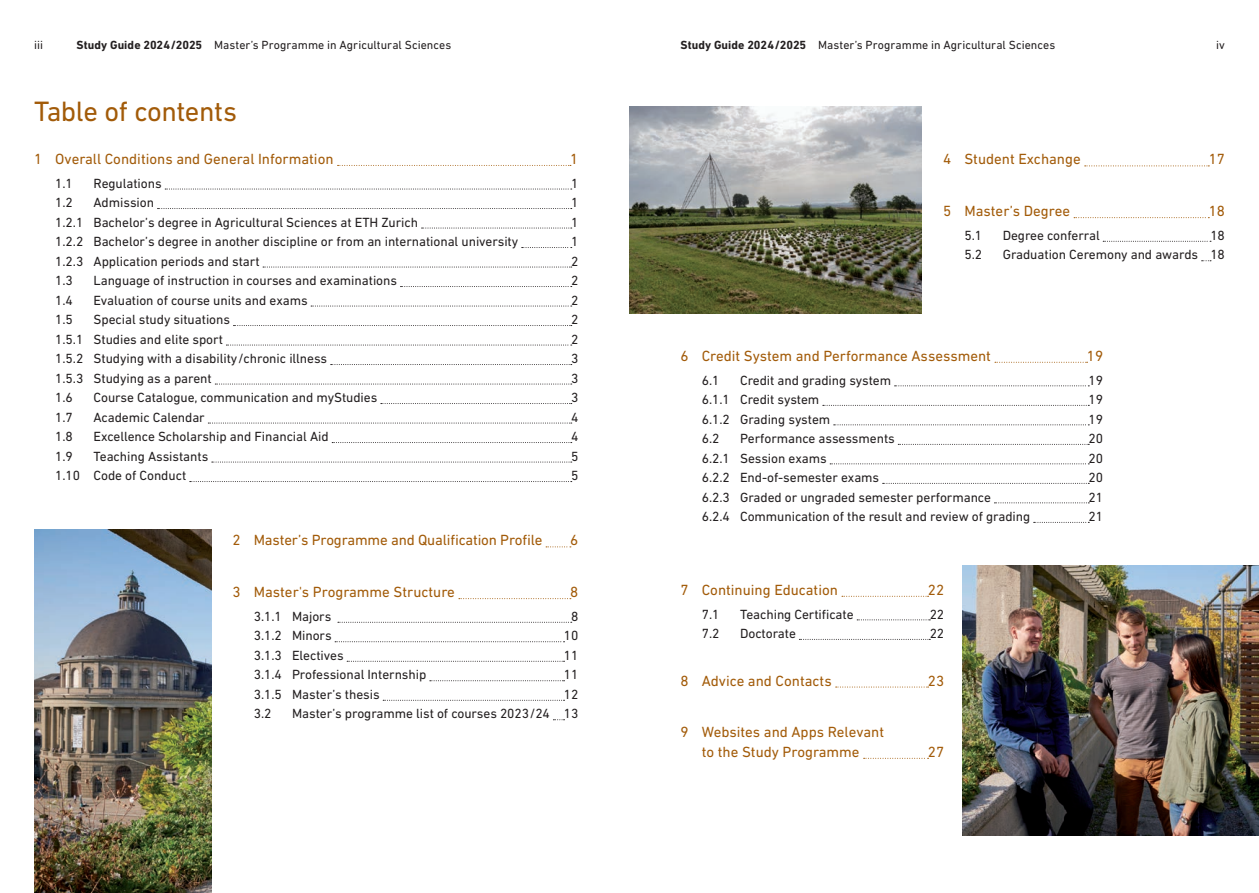
<style>
.page{position:relative;width:1259px;height:893px;background:#fff}
.page>*{position:absolute;margin:0;border:0;box-sizing:border-box;transform-origin:0 0}
.Titel_A5__DIN_Next_Regular_22_26_4pt__12{font:28.5px "DIN Next LT Pro";letter-spacing:-.02em;color:#a25b09}
.t1{font:15px/19.5px "DIN Next LT Pro";color:#a25b09;text-align:center}
.t2{font:13.5px "DIN Next LT Pro";letter-spacing:-.005em;color:#231f20}
.Infotext_S__DIN_Next_Regular_8_10pt{font:12px "DIN Next LT Pro";letter-spacing:.005em;color:#231f20}
.s1{font-weight:700}
</style>
<div class="page">
<img style="left:629px;top:106px;width:293px;height:207px">
<img style="left:962px;top:565px;width:297px;height:271px">
<img style="left:34px;top:529px;width:177px;height:364px">
<svg style="left:337px;top:165px;width:234px;height:1px"></svg>
<svg style="left:165px;top:189px;width:407px;height:1px"></svg>
<svg style="left:157px;top:208px;width:415px;height:1px"></svg>
<svg style="left:421px;top:228px;width:151px;height:1px"></svg>
<svg style="left:522px;top:247px;width:50px;height:1px"></svg>
<svg style="left:263px;top:267px;width:309px;height:1px"></svg>
<svg style="left:400px;top:286px;width:172px;height:1px"></svg>
<svg style="left:311px;top:306px;width:261px;height:1px"></svg>
<svg style="left:233px;top:325px;width:339px;height:1px"></svg>
<svg style="left:226px;top:345px;width:346px;height:1px"></svg>
<svg style="left:331px;top:364px;width:241px;height:1px"></svg>
<svg style="left:215px;top:384px;width:357px;height:1px"></svg>
<svg style="left:381px;top:403px;width:191px;height:1px"></svg>
<svg style="left:208px;top:423px;width:364px;height:1px"></svg>
<svg style="left:332px;top:442px;width:240px;height:1px"></svg>
<svg style="left:212px;top:462px;width:360px;height:1px"></svg>
<svg style="left:190px;top:481px;width:382px;height:1px"></svg>
<svg style="left:1084px;top:166px;width:125px;height:1px"></svg>
<svg style="left:1074px;top:217px;width:135px;height:1px"></svg>
<svg style="left:1103px;top:241px;width:108px;height:1px"></svg>
<svg style="left:546px;top:546px;width:25px;height:1px"></svg>
<svg style="left:459px;top:598px;width:112px;height:1px"></svg>
<svg style="left:338px;top:622px;width:234px;height:1px"></svg>
<svg style="left:335px;top:641px;width:229px;height:1px"></svg>
<svg style="left:347px;top:661px;width:217px;height:1px"></svg>
<svg style="left:430px;top:680px;width:134px;height:1px"></svg>
<svg style="left:383px;top:700px;width:181px;height:1px"></svg>
<svg style="left:842px;top:596px;width:86px;height:1px"></svg>
<svg style="left:857px;top:619px;width:73px;height:1px"></svg>
<svg style="left:799px;top:639px;width:131px;height:1px"></svg>
<svg style="left:835px;top:687px;width:93px;height:1px"></svg>
<svg style="left:863px;top:758px;width:65px;height:1px"></svg>
<svg style="left:995px;top:362px;width:92px;height:1px"></svg>
<svg style="left:894px;top:385px;width:195px;height:1px"></svg>
<svg style="left:823px;top:405px;width:266px;height:1px"></svg>
<svg style="left:833px;top:424px;width:256px;height:1px"></svg>
<svg style="left:898px;top:444px;width:191px;height:1px"></svg>
<svg style="left:830px;top:463px;width:259px;height:1px"></svg>
<svg style="left:882px;top:483px;width:207px;height:1px"></svg>
<svg style="left:994px;top:502px;width:95px;height:1px"></svg>
<svg style="left:1033px;top:522px;width:56px;height:1px"></svg>
<p class="Infotext_S__DIN_Next_Regular_8_10pt" style="left:34px;top:38px;width:10px">iii</p>
<p class="Infotext_S__DIN_Next_Regular_8_10pt" style="left:77px;top:38px;width:376px"><span class="s1">Study Guide 2024/2025</span> Master’s Programme in Agricultural Sciences</p>
<p class="Infotext_S__DIN_Next_Regular_8_10pt" style="left:680px;top:38px;width:376px"><span class="s1">Study Guide 2024/2025</span> Master’s Programme in Agricultural Sciences</p>
<p class="Infotext_S__DIN_Next_Regular_8_10pt" style="left:1216px;top:38px;width:10px">iv</p>
<p class="Titel_A5__DIN_Next_Regular_22_26_4pt__12" style="left:34px;top:95px;width:204px">Table of contents</p>
<p class="t1" style="left:34px;top:149px;width:301px">1 Overall Conditions and General Information</p>
<p class="t1" style="left:570px;top:149px;width:10px">1</p>
<p class="t2" style="left:55px;top:175px;width:19px">1.1</p>
<p class="t2" style="left:94px;top:175px;width:70px">Regulations</p>
<p class="t2" style="left:571px;top:175px;width:9px">1</p>
<p class="t2" style="left:55px;top:195px;width:19px">1.2</p>
<p class="t2" style="left:94px;top:195px;width:62px">Admission</p>
<p class="t2" style="left:571px;top:195px;width:9px">1</p>
<p class="t2" style="left:55px;top:214px;width:364px">1.2.1 Bachelor’s degree in Agricultural Sciences at ETH Zurich</p>
<p class="t2" style="left:571px;top:214px;width:9px">1</p>
<p class="t2" style="left:55px;top:234px;width:464px">1.2.2 Bachelor’s degree in another discipline or from an international university</p>
<p class="t2" style="left:571px;top:234px;width:9px">1</p>
<p class="t2" style="left:55px;top:253px;width:206px">1.2.3 Application periods and start</p>
<p class="t2" style="left:571px;top:253px;width:9px">2</p>
<p class="t2" style="left:55px;top:273px;width:19px">1.3</p>
<p class="t2" style="left:94px;top:273px;width:305px">Language of instruction in courses and examinations</p>
<p class="t2" style="left:571px;top:273px;width:9px">2</p>
<p class="t2" style="left:55px;top:292px;width:19px">1.4</p>
<p class="t2" style="left:94px;top:292px;width:216px">Evaluation of course units and exams</p>
<p class="t2" style="left:571px;top:292px;width:9px">2</p>
<p class="t2" style="left:55px;top:312px;width:19px">1.5</p>
<p class="t2" style="left:94px;top:312px;width:138px">Special study situations</p>
<p class="t2" style="left:571px;top:312px;width:9px">2</p>
<p class="t2" style="left:55px;top:331px;width:169px">1.5.1 Studies and elite sport</p>
<p class="t2" style="left:571px;top:331px;width:9px">2</p>
<p class="t2" style="left:55px;top:351px;width:273px">1.5.2 Studying with a disability/chronic illness</p>
<p class="t2" style="left:571px;top:351px;width:9px">3</p>
<p class="t2" style="left:55px;top:370px;width:158px">1.5.3 Studying as a parent</p>
<p class="t2" style="left:571px;top:370px;width:9px">3</p>
<p class="t2" style="left:55px;top:390px;width:19px">1.6</p>
<p class="t2" style="left:94px;top:390px;width:285px">Course Catalogue, communication and myStudies</p>
<p class="t2" style="left:571px;top:390px;width:9px">3</p>
<p class="t2" style="left:55px;top:409px;width:19px">1.7</p>
<p class="t2" style="left:94px;top:409px;width:113px">Academic Calendar</p>
<p class="t2" style="left:571px;top:409px;width:9px">4</p>
<p class="t2" style="left:55px;top:429px;width:19px">1.8</p>
<p class="t2" style="left:94px;top:429px;width:237px">Excellence Scholarship and Financial Aid</p>
<p class="t2" style="left:571px;top:429px;width:9px">4</p>
<p class="t2" style="left:55px;top:448px;width:19px">1.9</p>
<p class="t2" style="left:94px;top:448px;width:116px">Teaching Assistants</p>
<p class="t2" style="left:571px;top:448px;width:9px">5</p>
<p class="t2" style="left:55px;top:468px;width:132px">1.10 Code of Conduct</p>
<p class="t2" style="left:571px;top:468px;width:9px">5</p>
<p class="t1" style="left:232px;top:530px;width:311px">2 Master’s Programme and Qualification Profile</p>
<p class="t1" style="left:570px;top:530px;width:10px">6</p>
<p class="t1" style="left:232px;top:582px;width:224px">3 Master's Programme Structure</p>
<p class="t1" style="left:570px;top:582px;width:10px">8</p>
<p class="t2" style="left:254px;top:608px;width:79px">3.1.1 Majors</p>
<p class="t2" style="left:571px;top:608px;width:9px">8</p>
<p class="t2" style="left:254px;top:628px;width:79px">3.1.2 Minors</p>
<p class="t2" style="left:564px;top:628px;width:16px">10</p>
<p class="t2" style="left:254px;top:647px;width:91px">3.1.3 Electives</p>
<p class="t2" style="left:564px;top:647px;width:16px">11</p>
<p class="t2" style="left:254px;top:667px;width:174px">3.1.4 Professional Internship</p>
<p class="t2" style="left:564px;top:667px;width:16px">11</p>
<p class="t2" style="left:254px;top:686px;width:127px">3.1.5 Master’s thesis</p>
<p class="t2" style="left:564px;top:686px;width:16px">12</p>
<p class="t2" style="left:254px;top:706px;width:19px">3.2</p>
<p class="t2" style="left:292px;top:706px;width:288px">Master’s programme list of courses 2023/24 13</p>
<p class="t1" style="left:943px;top:149px;width:139px">4 Student Exchange</p>
<p class="t1" style="left:1208px;top:149px;width:18px">17</p>
<p class="t1" style="left:943px;top:201px;width:128px">5 Master’s Degree</p>
<p class="t1" style="left:1208px;top:201px;width:18px">18</p>
<p class="t2" style="left:964px;top:228px;width:19px">5.1</p>
<p class="t2" style="left:1002px;top:228px;width:98px">Degree conferral</p>
<p class="t2" style="left:1210px;top:228px;width:16px">18</p>
<p class="t2" style="left:964px;top:247px;width:19px">5.2</p>
<p class="t2" style="left:1002px;top:247px;width:224px">Graduation Ceremony and awards 18</p>
<p class="t1" style="left:680px;top:346px;width:312px">6 Credit System and Performance Assessment</p>
<p class="t1" style="left:1087px;top:346px;width:18px">19</p>
<p class="t2" style="left:702px;top:372px;width:19px">6.1</p>
<p class="t2" style="left:740px;top:372px;width:153px">Credit and grading system</p>
<p class="t2" style="left:1088px;top:372px;width:16px">19</p>
<p class="t2" style="left:702px;top:392px;width:119px">6.1.1 Credit system</p>
<p class="t2" style="left:1088px;top:392px;width:16px">19</p>
<p class="t2" style="left:702px;top:411px;width:130px">6.1.2 Grading system</p>
<p class="t2" style="left:1088px;top:411px;width:16px">19</p>
<p class="t2" style="left:702px;top:431px;width:19px">6.2</p>
<p class="t2" style="left:740px;top:431px;width:156px">Performance assessments</p>
<p class="t2" style="left:1088px;top:431px;width:16px">20</p>
<p class="t2" style="left:702px;top:450px;width:126px">6.2.1 Session exams</p>
<p class="t2" style="left:1088px;top:450px;width:16px">20</p>
<p class="t2" style="left:702px;top:470px;width:179px">6.2.2 End-of-semester exams</p>
<p class="t2" style="left:1088px;top:470px;width:16px">20</p>
<p class="t2" style="left:702px;top:489px;width:291px">6.2.3 Graded or ungraded semester performance</p>
<p class="t2" style="left:1088px;top:489px;width:16px">21</p>
<p class="t2" style="left:702px;top:509px;width:330px">6.2.4 Communication of the result and review of grading</p>
<p class="t2" style="left:1088px;top:509px;width:16px">21</p>
<p class="t1" style="left:680px;top:580px;width:159px">7 Continuing Education</p>
<p class="t1" style="left:928px;top:580px;width:18px">22</p>
<p class="t2" style="left:702px;top:606px;width:19px">7.1</p>
<p class="t2" style="left:740px;top:606px;width:115px">Teaching Certificate</p>
<p class="t2" style="left:929px;top:606px;width:16px">22</p>
<p class="t2" style="left:702px;top:626px;width:19px">7.2</p>
<p class="t2" style="left:740px;top:626px;width:57px">Doctorate</p>
<p class="t2" style="left:929px;top:626px;width:16px">22</p>
<p class="t1" style="left:680px;top:670px;width:153px">8 Advice and Contacts</p>
<p class="t1" style="left:928px;top:670px;width:18px">23</p>
<p class="t1" style="left:680px;top:722px;width:205px">9 Websites and Apps Relevant to the Study Programme</p>
<p class="t1" style="left:928px;top:742px;width:18px">27</p>
</div>
